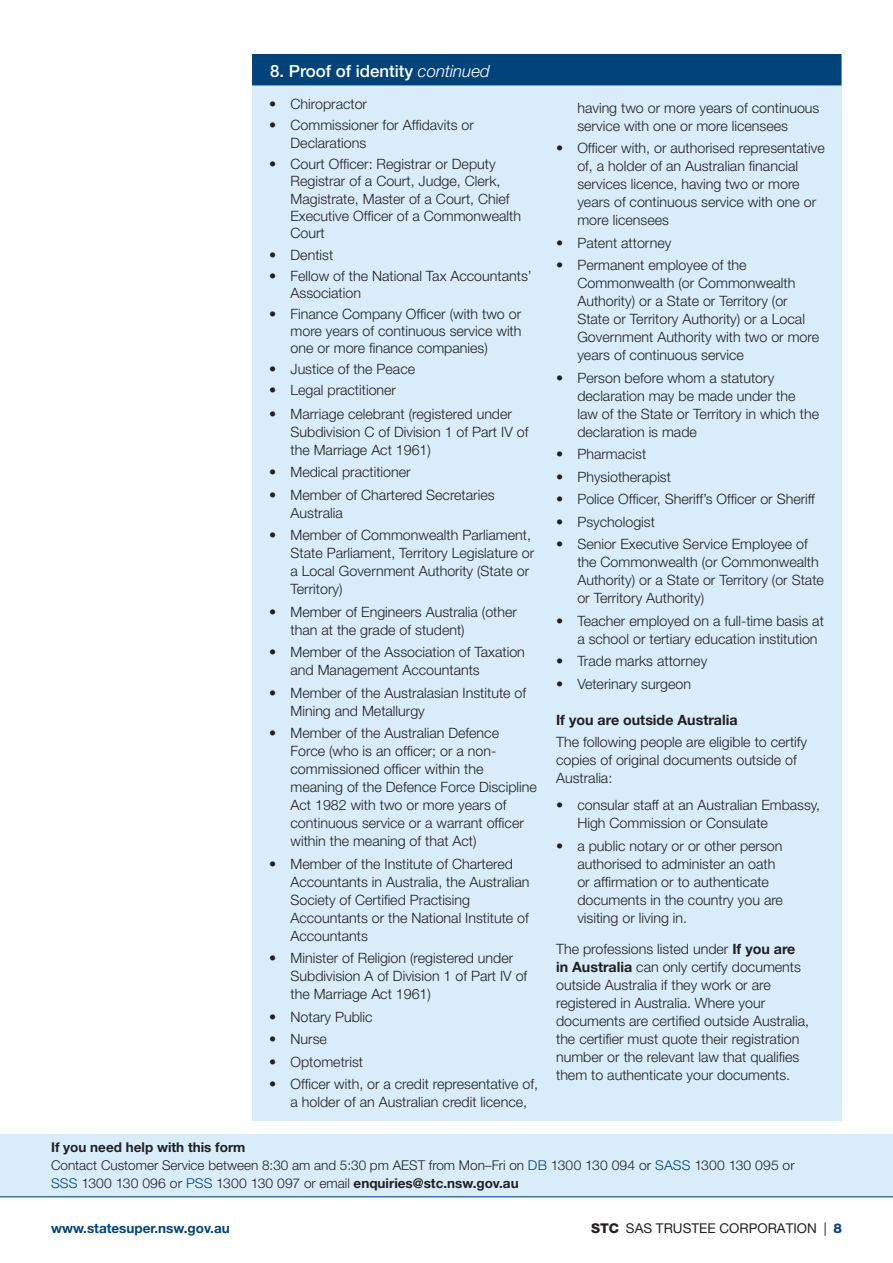
<style>
.page{position:relative;width:893px;height:1263px;background:#fff}
.page>*{position:absolute;margin:0;border:0;box-sizing:border-box;transform-origin:0 0}
.S1{font:500 16.8px "Helvetica Neue LT Pro";color:#fff}
.Body{font:300 14.25px/18px "Helvetica Neue LT Pro";color:#231f20}
.t1{font:700 14.25px "Helvetica Neue LT Std";color:#231f20}
.t2{font:300 13.5px/18px "Helvetica Neue LT Pro";color:#231f20}
.t3{font:13.5px "Helvetica Neue LT Pro";color:#231f20}
.t4{font:700 13.5px "Helvetica Neue LT Std";color:#00447b}
.t5{font:700 13.5px "Helvetica Neue LT Std";color:#231f20}
.s1{font-weight:300;font-style:italic}
.s2{font-family:"Helvetica Neue LT Std";font-weight:700}
.s3{color:#00447b}
.s4{font-family:"Helvetica Neue LT Std";font-weight:800}
.s5{font-family:"Helvetica Neue LT Std";font-weight:800;color:#00447b}
</style>
<div class="page">
<div style="left:0;top:1134px;width:893px;height:63px;background:#d8edf9"></div>
<hr style="left:0;top:1196px;width:893px;height:1px;background:#00447b">
<div style="left:252px;top:86px;width:590px;height:1035px;background:#d8edf9"></div>
<div style="left:252px;top:54px;width:589px;height:32px;background:#00447b"></div>
<p class="S1" style="left:270px;top:61px;width:221px">8. Proof of identity <span class="s1">continued</span></p>
<p class="Body" style="left:269px;top:94px;width:99px">• Chiropractor</p>
<p class="Body" style="left:291px;top:116px;width:185px;line-height:17.2px;text-indent:-21px">• Commissioner for Affidavits or<br>Declarations</p>
<p class="Body" style="left:291px;top:155px;width:232px;line-height:17.2px;text-indent:-21px">• Court Officer: Registrar or Deputy<br>Registrar of a Court, Judge, Clerk,<br>Magistrate, Master of a Court, Chief<br>Executive Officer of a Commonwealth<br>Court</p>
<p class="Body" style="left:269px;top:245px;width:65px">• Dentist</p>
<p class="Body" style="left:291px;top:267px;width:243px;line-height:17.2px;text-indent:-21px">• Fellow of the National Tax Accountants’<br>Association</p>
<p class="Body" style="left:291px;top:305px;width:232px;line-height:17.2px;text-align:justify;text-indent:-21px">• Finance Company Officer (with two or more years of continuous service with one or more finance companies)</p>
<p class="Body" style="left:269px;top:360px;width:147px">• Justice of the Peace</p>
<p class="Body" style="left:269px;top:380px;width:128px">• Legal practitioner</p>
<p class="Body" style="left:291px;top:404px;width:239px;text-indent:-21px">• Marriage celebrant (registered under<br>Subdivision C of Division 1 of Part IV of the Marriage Act 1961)</p>
<p class="Body" style="left:269px;top:463px;width:143px">• Medical practitioner</p>
<p class="Body" style="left:291px;top:485px;width:206px;text-indent:-21px">• Member of Chartered Secretaries<br>Australia</p>
<p class="Body" style="left:291px;top:526px;width:245px;text-indent:-21px">• Member of Commonwealth Parliament, State Parliament, Territory Legislature or a Local Government Authority (State or Territory)</p>
<p class="Body" style="left:291px;top:602px;width:228px;text-indent:-21px">• Member of Engineers Australia (other than at the grade of student)</p>
<p class="Body" style="left:291px;top:643px;width:236px;text-indent:-21px">• Member of the Association of Taxation and Management Accountants</p>
<p class="Body" style="left:291px;top:683px;width:237px;text-indent:-21px">• Member of the Australasian Institute of<br>Mining and Metallurgy</p>
<p class="Body" style="left:291px;top:724px;width:248px;text-indent:-21px">• Member of the Australian Defence Force (who is an officer; or a non&shy;commissioned officer within the meaning of the Defence Force Discipline Act 1982 with two or more years of continuous service or a warrant officer within the meaning of that Act)</p>
<p class="Body" style="left:291px;top:854px;width:240px;text-indent:-21px">• Member of the Institute of Chartered Accountants in Australia, the Australian Society of Certified Practising Accountants or the National Institute of Accountants</p>
<p class="Body" style="left:291px;top:949px;width:238px;text-indent:-21px">• Minister of Religion (registered under<br>Subdivision A of Division 1 of Part IV of the Marriage Act 1961)</p>
<p class="Body" style="left:269px;top:1007px;width:105px">• Notary Public</p>
<p class="Body" style="left:269px;top:1030px;width:59px">• Nurse</p>
<p class="Body" style="left:269px;top:1052px;width:95px">• Optometrist</p>
<p class="Body" style="left:291px;top:1075px;width:249px;text-indent:-21px">• Officer with, or a credit representative of, a holder of an Australian credit licence,</p>
<p class="Body" style="left:577px;top:98px;width:244px">having two or more years of continuous service with one or more licensees</p>
<p class="Body" style="left:577px;top:139px;width:249px;text-indent:-21px">• Officer with, or authorised representative of, a holder of an Australian financial services licence, having two or more years of continuous service with one or more licensees</p>
<p class="Body" style="left:556px;top:233px;width:117px">• Patent attorney</p>
<p class="Body" style="left:577px;top:256px;width:243px;text-indent:-21px">• Permanent employee of the Commonwealth (or Commonwealth Authority) or a State or Territory (or State or Territory Authority) or a Local Government Authority with two or more years of continuous service</p>
<p class="Body" style="left:577px;top:368px;width:243px;text-indent:-21px">• Person before whom a statutory declaration may be made under the law of the State or Territory in which the declaration is made</p>
<p class="Body" style="left:556px;top:445px;width:92px">• Pharmacist</p>
<p class="Body" style="left:556px;top:467px;width:116px">• Physiotherapist</p>
<p class="Body" style="left:556px;top:490px;width:260px">• Police Officer, Sheriff’s Officer or Sheriff</p>
<p class="Body" style="left:556px;top:512px;width:100px">• Psychologist</p>
<p class="Body" style="left:577px;top:535px;width:248px;text-indent:-21px">• Senior Executive Service Employee of the Commonwealth (or Commonwealth Authority) or a State or Territory (or State or Territory Authority)</p>
<p class="Body" style="left:577px;top:611px;width:248px;text-indent:-21px">• Teacher employed on a full-time basis at a school or tertiary education institution</p>
<p class="Body" style="left:556px;top:652px;width:153px">• Trade marks attorney</p>
<p class="Body" style="left:556px;top:674px;width:137px">• Veterinary surgeon</p>
<p class="t1" style="left:556px;top:711px;width:183px">If you are outside Australia</p>
<p class="Body" style="left:556px;top:733px;width:253px">The following people are eligible to certify copies of original documents outside of<br>Australia:</p>
<p class="Body" style="left:577px;top:796px;width:244px;text-indent:-21px">• consular staff at an Australian Embassy,<br>High Commission or Consulate</p>
<p class="Body" style="left:577px;top:836px;width:207px;text-indent:-21px">• a public notary or or other person authorised to administer an oath or affirmation or to authenticate documents in the country you are visiting or living in.</p>
<p class="Body" style="left:556px;top:940px;width:255px">The professions listed under <span class="s2">If you are in Australia</span> can only certify documents outside Australia if they work or are registered in Australia. Where your documents are certified outside Australia, the certifier must quote their registration number or the relevant law that qualifies them to authenticate your documents.</p>
<p class="t5" style="left:51px;top:1139px;width:196px">If you need help with this form</p>
<p class="t2" style="left:51px;top:1156px;width:745px">Contact Customer Service between 8:30 am and 5:30 pm AEST from Mon–Fri on <span class="s3">DB</span> 1300 130 094 or <span class="s3">SASS</span> 1300 130 095 or<br><span class="s3">SSS</span> 1300 130 096 or <span class="s3">PSS</span> 1300 130 097 or email <span class="s2">enquiries@stc.nsw.gov.au</span></p>
<p class="t4" style="left:51px;top:1220px;width:180px">www.statesuper.nsw.gov.au</p>
<p class="t3" style="left:591px;top:1220px;width:252px"><span class="s4">STC</span> SAS TRUSTEE CORPORATION | <span class="s5">8</span></p>
</div>
